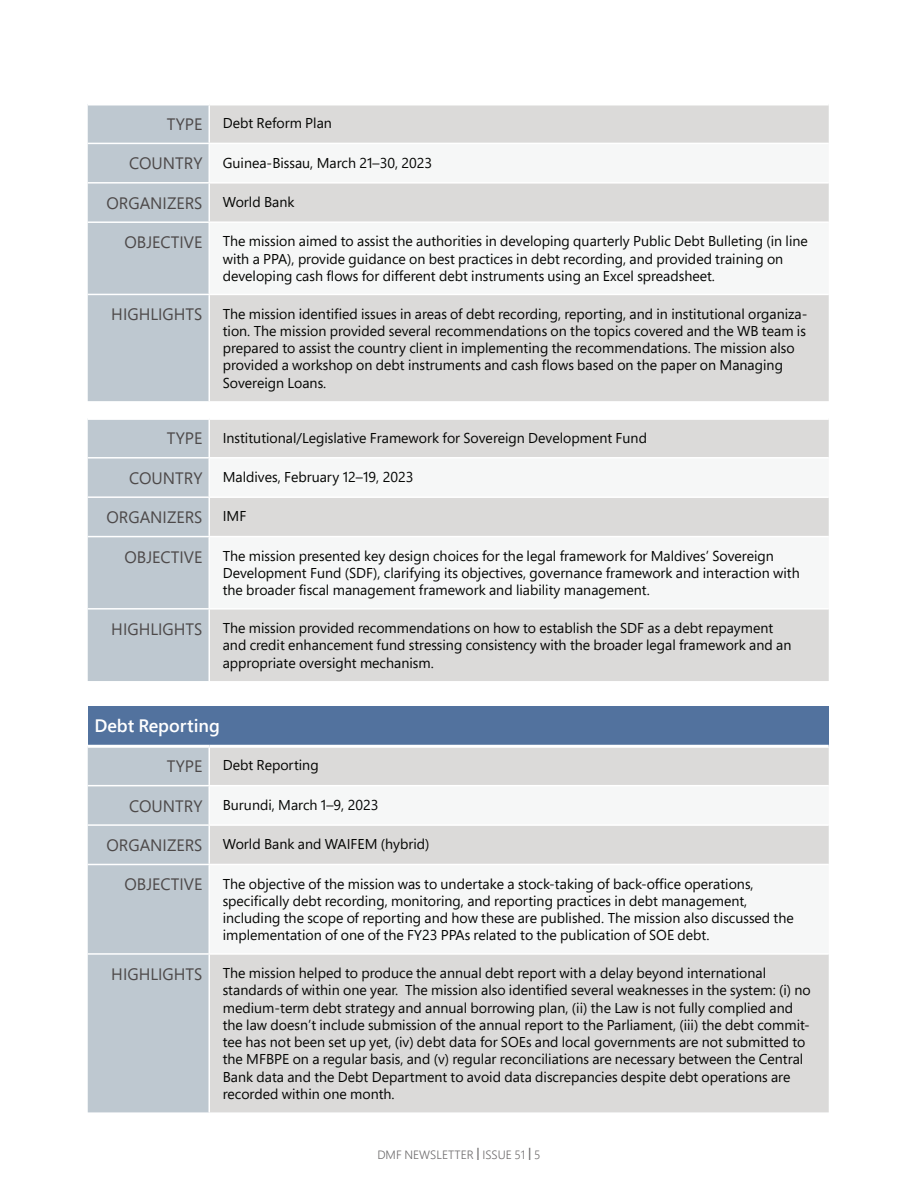
<style>
.page{position:relative;width:918px;height:1188px;background:#fff}
.page>*{position:absolute;margin:0;border:0;box-sizing:border-box;transform-origin:0 0}
.t1{font:600 18px "Segoe Pro";color:#fff}
.t2{font:16.5px "Segoe Pro";color:#4d4949}
.t3{font:14.25px/17.2px "Segoe Pro";color:#040503}
.t4{font:300 12px "Segoe Pro";color:#6d6b6c}
.s1{font-size:16.5px;color:#4d4949}
.s2{font-size:14.25px;color:#040503}
.s3{font-weight:600}
</style>
<div class="page">
<div style="left:88px;top:105px;width:120px;height:296px;background:#bec8d0"></div>
<div style="left:210px;top:105px;width:619px;height:296px;background:#dbdad9"></div>
<svg style="left:210px;top:144px;width:619px;height:150px;fill:#f6f7f7"></svg>
<hr style="left:88px;top:143px;width:122px;height:1px;background:#fff">
<hr style="left:88px;top:182px;width:122px;height:2px;background:#fff">
<hr style="left:88px;top:294px;width:122px;height:1px;background:#fff">
<hr style="left:210px;top:143px;width:619px;height:1px;background:#fff">
<hr style="left:210px;top:182px;width:619px;height:2px;background:#fff">
<hr style="left:210px;top:221px;width:619px;height:2px;background:#fff">
<hr style="left:210px;top:294px;width:619px;height:1px;background:#fff">
<hr style="left:88px;top:221px;width:122px;height:2px;background:#fff">
<div style="left:88px;top:420px;width:120px;height:261px;background:#bec8d0"></div>
<div style="left:210px;top:420px;width:619px;height:261px;background:#dbdad9"></div>
<svg style="left:210px;top:459px;width:619px;height:149px;fill:#f6f7f7"></svg>
<hr style="left:88px;top:457px;width:122px;height:2px;background:#fff">
<hr style="left:88px;top:496px;width:122px;height:2px;background:#fff">
<hr style="left:88px;top:608px;width:122px;height:2px;background:#fff">
<hr style="left:210px;top:457px;width:619px;height:2px;background:#fff">
<hr style="left:210px;top:496px;width:619px;height:2px;background:#fff">
<hr style="left:210px;top:536px;width:619px;height:1px;background:#fff">
<hr style="left:210px;top:608px;width:619px;height:2px;background:#fff">
<hr style="left:88px;top:536px;width:122px;height:1px;background:#fff">
<div style="left:88px;top:706px;width:741px;height:40px;background:#52729e"></div>
<div style="left:88px;top:748px;width:120px;height:364px;background:#bec8d0"></div>
<div style="left:210px;top:748px;width:619px;height:364px;background:#dbdad9"></div>
<svg style="left:210px;top:786px;width:619px;height:167px;fill:#f6f7f7"></svg>
<hr style="left:88px;top:785px;width:122px;height:1px;background:#fff">
<hr style="left:88px;top:824px;width:122px;height:2px;background:#fff">
<hr style="left:88px;top:953px;width:122px;height:2px;background:#fff">
<hr style="left:88px;top:745px;width:121px;height:3px;background:#fff">
<hr style="left:209px;top:745px;width:620px;height:3px;background:#fff">
<hr style="left:210px;top:785px;width:619px;height:1px;background:#fff">
<hr style="left:210px;top:824px;width:619px;height:2px;background:#fff">
<hr style="left:210px;top:864px;width:619px;height:1px;background:#fff">
<hr style="left:210px;top:953px;width:619px;height:2px;background:#fff">
<hr style="left:88px;top:864px;width:122px;height:1px;background:#fff">
<p class="t3" style="left:167px;top:114px;width:167px"><span class="s1">TYPE</span> Debt Reform Plan</p>
<p class="t3" style="left:129px;top:154px;width:305px"><span class="s1">COUNTRY</span> Guinea-Bissau, March 21–30, 2023</p>
<p class="t2" style="left:106px;top:192px;width:190px">ORGANIZERS <span class="s2">World Bank</span></p>
<p class="t3" style="left:223px;top:232px;width:587px;text-indent:-98px"><span class="s1">OBJECTIVE</span> The mission aimed to assist the authorities in developing quarterly Public Debt Bulleting (in line with a PPA), provide guidance on best practices in debt recording, and provided training on developing cash flows for different debt instruments using an Excel spreadsheet.</p>
<p class="t3" style="left:223px;top:305px;width:586px;text-indent:-111px"><span class="s1">HIGHLIGHTS</span> The mission identified issues in areas of debt recording, reporting, and in institutional organiza&shy;tion. The mission provided several recommendations on the topics covered and the WB team is prepared to assist the country client in implementing the recommendations. The mission also provided a workshop on debt instruments and cash flows based on the paper on Managing Sovereign Loans.</p>
<p class="t3" style="left:167px;top:429px;width:482px"><span class="s1">TYPE</span> Institutional/Legislative Framework for Sovereign Development Fund</p>
<p class="t3" style="left:129px;top:468px;width:286px"><span class="s1">COUNTRY</span> Maldives, February 12–19, 2023</p>
<p class="t2" style="left:106px;top:506px;width:141px">ORGANIZERS <span class="s2">IMF</span></p>
<p class="t3" style="left:223px;top:547px;width:579px;text-indent:-98px"><span class="s1">OBJECTIVE</span> The mission presented key design choices for the legal framework for Maldives’ Sovereign<br>Development Fund (SDF), clarifying its objectives, governance framework and interaction with the broader fiscal management framework and liability management.</p>
<p class="t3" style="left:223px;top:619px;width:570px;text-indent:-111px"><span class="s1">HIGHLIGHTS</span> The mission provided recommendations on how to establish the SDF as a debt repayment and credit enhancement fund stressing consistency with the broader legal framework and an appropriate oversight mechanism.</p>
<p class="t1" style="left:94px;top:713px;width:127px">Debt Reporting</p>
<p class="t3" style="left:167px;top:756px;width:153px"><span class="s1">TYPE</span> Debt Reporting</p>
<p class="t3" style="left:129px;top:796px;width:251px"><span class="s1">COUNTRY</span> Burundi, March 1–9, 2023</p>
<p class="t3" style="left:106px;top:835px;width:325px"><span class="s1">ORGANIZERS</span> World Bank and WAIFEM (hybrid)</p>
<p class="t3" style="left:223px;top:875px;width:573px;text-indent:-98px"><span class="s1">OBJECTIVE</span> The objective of the mission was to undertake a stock-taking of back-office operations, specifically debt recording, monitoring, and reporting practices in debt management, including the scope of reporting and how these are published. The mission also discussed the implementation of one of the FY23 PPAs related to the publication of SOE debt.</p>
<p class="t3" style="left:223px;top:964px;width:590px;text-indent:-111px"><span class="s1">HIGHLIGHTS</span> The mission helped to produce the annual debt report with a delay beyond international standards of within one year. The mission also identified several weaknesses in the system: (i) no medium-term debt strategy and annual borrowing plan, (ii) the Law is not fully complied and the law doesn’t include submission of the annual report to the Parliament, (iii) the debt commit&shy;tee has not been set up yet, (iv) debt data for SOEs and local governments are not submitted to the MFBPE on a regular basis, and (v) regular reconciliations are necessary between the Central Bank data and the Debt Department to avoid data discrepancies despite debt operations are recorded within one month.</p>
<p class="t4" style="left:377px;top:1146px;width:165px">DMF NEWSLETTER <span class="s3">|</span> ISSUE 51 <span class="s3">|</span> 5</p>
</div>
